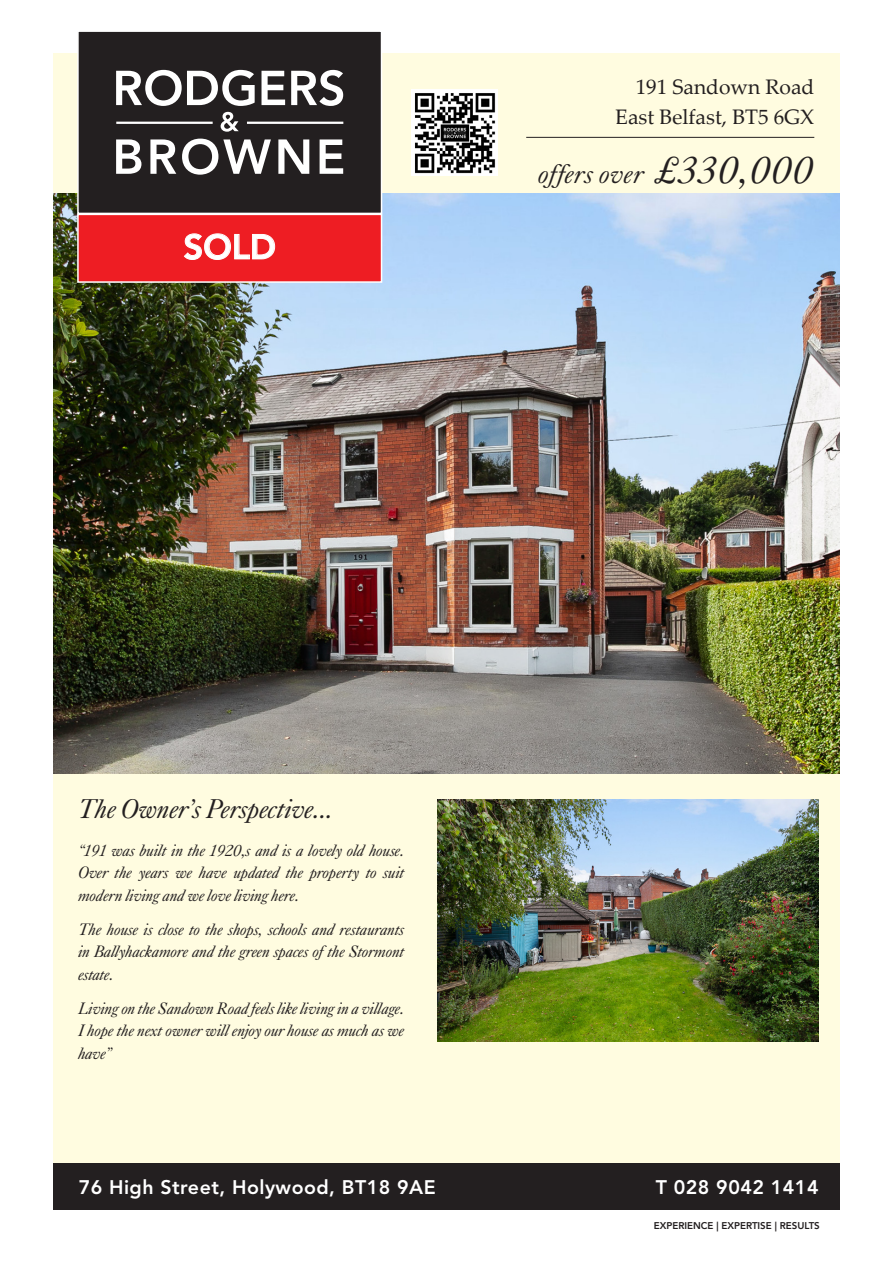
<style>
.page{position:relative;width:893px;height:1263px;background:#fff}
.page>*{position:absolute;margin:0;border:0;box-sizing:border-box;transform-origin:0 0}
.t1{font:800 34.5px "Avenir LT Std";color:#fff}
.Main_Title{font:italic 27px "Kings Caslon Display Typo";color:#231f20}
.Main_Title-2{font:italic 27px "Kings Caslon Display Typo";letter-spacing:.025em;color:#231f20}
.t2{font:21px "Palatino Linotype";color:#231f20}
.t3{font:800 19.5px "Avenir LT Std";letter-spacing:.025em;color:#fff}
.t4{font:italic 16.5px/22.5px "Kings Caslon Display Typo";color:#231f20;text-align:justify}
.Facts_Table_Text{font:800 9.75px "Avenir LT Std";color:#231f20}
.s1{font-size:39px}
</style>
<div class="page">
<div style="left:53px;top:53px;width:787px;height:1157px;background:#fffce0"></div>
<img style="left:53px;top:193px;width:787px;height:581px">
<div style="left:53px;top:1163px;width:787px;height:47px;background:#231f20"></div>
<div style="left:76px;top:31px;width:307px;height:184px;background:#231f20"></div>
<svg style="left:116px;top:70px;width:227px;height:105px;background:#686666"></svg>
<hr style="left:116px;top:122px;width:97px;height:2px;background:#fff">
<hr style="left:247px;top:122px;width:96px;height:2px;background:#fff">
<hr style="left:526px;top:137px;width:288px;height:1px;background:#231f20">
<img style="left:438px;top:799px;width:381px;height:243px">
<img style="left:411px;top:90px;width:86px;height:86px">
<div style="left:77px;top:214px;width:305px;height:69px;background:#ee1d23;border:2px solid #fff"></div>
<svg style="left:184px;top:233px;width:91px;height:27px"></svg>
<p class="t1" style="left:183px;top:226px;width:94px">SOLD</p>
<p class="t2" style="left:636px;top:72px;width:180px">191 Sandown Road</p>
<p class="t2" style="left:615px;top:102px;width:201px">East Belfast, BT5 6GX</p>
<p class="Main_Title-2" style="left:539px;top:158px;width:277px">offers over <span class="s1">£330,000</span></p>
<p class="Main_Title" style="left:79px;top:793px;width:256px">The Owner’s Perspective...</p>
<p class="t4" style="left:79px;top:839px;width:328px">“191 was built in the 1920,s and is a lovely old house.<br>Over the years we have updated the property to suit modern living and we love living here.</p>
<p class="t4" style="left:79px;top:918px;width:328px">The house is close to the shops, schools and restaurants in Ballyhackamore and the green spaces of the Stormont estate.</p>
<p class="t4" style="left:79px;top:997px;width:328px">Living on the Sandown Road feels like living in a village.<br>I hope the next owner will enjoy our house as much as we have”</p>
<p class="t3" style="left:79px;top:1175px;width:359px">76 High Street, Holywood, BT18 9AE</p>
<p class="t3" style="left:656px;top:1175px;width:164px">T 028 9042 1414</p>
<p class="Facts_Table_Text" style="left:654px;top:1220px;width:168px">EXPERIENCE | EXPERTISE | RESULTS</p>
</div>
